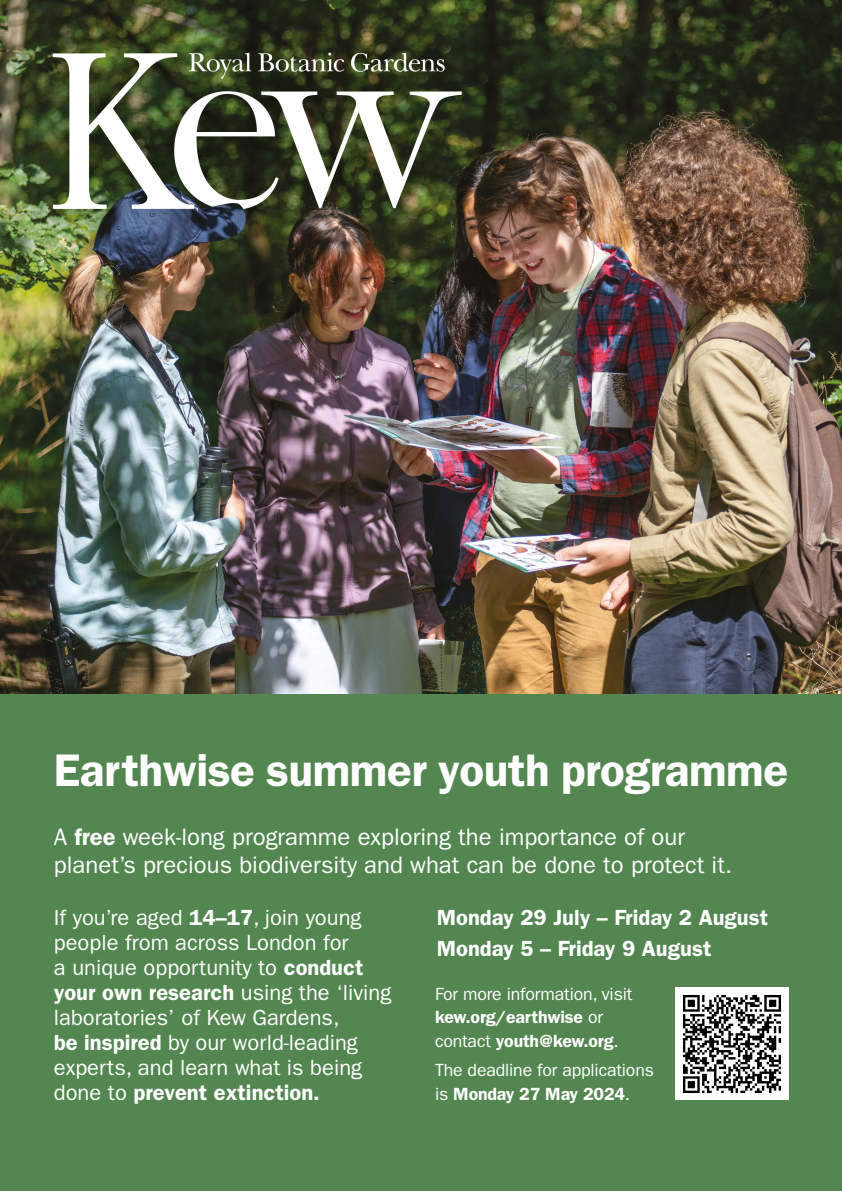
<style>
.page{position:relative;width:842px;height:1191px;background:#fff}
.page>*{position:absolute;margin:0;border:0;box-sizing:border-box;transform-origin:0 0}
.t1{font:600 45.8px "ITC Franklin Gothic Std";letter-spacing:-.01em;color:#fff}
.t2{font:24px/27.9px "ITC Franklin Gothic Std";color:#fff}
.t3{font:22px/25px "ITC Franklin Gothic Std";color:#fff}
.bullet_text_sans_med{font:600 22px "ITC Franklin Gothic Std";color:#fff}
.bullet_text_sans_med-2{font:17.7px/23.6px "ITC Franklin Gothic Std";letter-spacing:-.01em;color:#fff}
.s1{font-weight:600}
</style>
<div class="page">
<div style="left:0;top:470px;width:842px;height:721px;background:#538650"></div>
<img style="left:0;top:0;width:842px;height:693px">
<img style="left:676px;top:987px;width:112px;height:113px">
<p class="t1" style="left:54px;top:743px;width:736px">Earthwise summer youth programme</p>
<p class="t2" style="left:54px;top:822px;width:680px">A <span class="s1">free</span> week-long programme exploring the importance of our planet’s precious biodiversity and what can be done to protect it.</p>
<p class="t3" style="left:54px;top:905px;width:339px">If you’re aged <span class="s1">14–17</span>, join young people from across London for<br>a unique opportunity to <span class="s1">conduct your own research</span> using the ‘living laboratories’ of Kew Gardens,<br><span class="s1">be inspired</span> by our world-leading experts, and learn what is being done to <span class="s1">prevent extinction.</span></p>
<p class="bullet_text_sans_med" style="left:437px;top:904px;width:333px">Monday 29 July – Friday 2 August</p>
<p class="bullet_text_sans_med" style="left:437px;top:935px;width:276px">Monday 5 – Friday 9 August</p>
<p class="bullet_text_sans_med-2" style="left:435px;top:982px;width:199px">For more information, visit <span class="s1">kew.org/earthwise</span> or contact <span class="s1">youth@kew.org</span>.</p>
<p class="bullet_text_sans_med-2" style="left:435px;top:1058px;width:220px">The deadline for applications is <span class="s1">Monday 27 May 2024</span>.</p>
</div>
